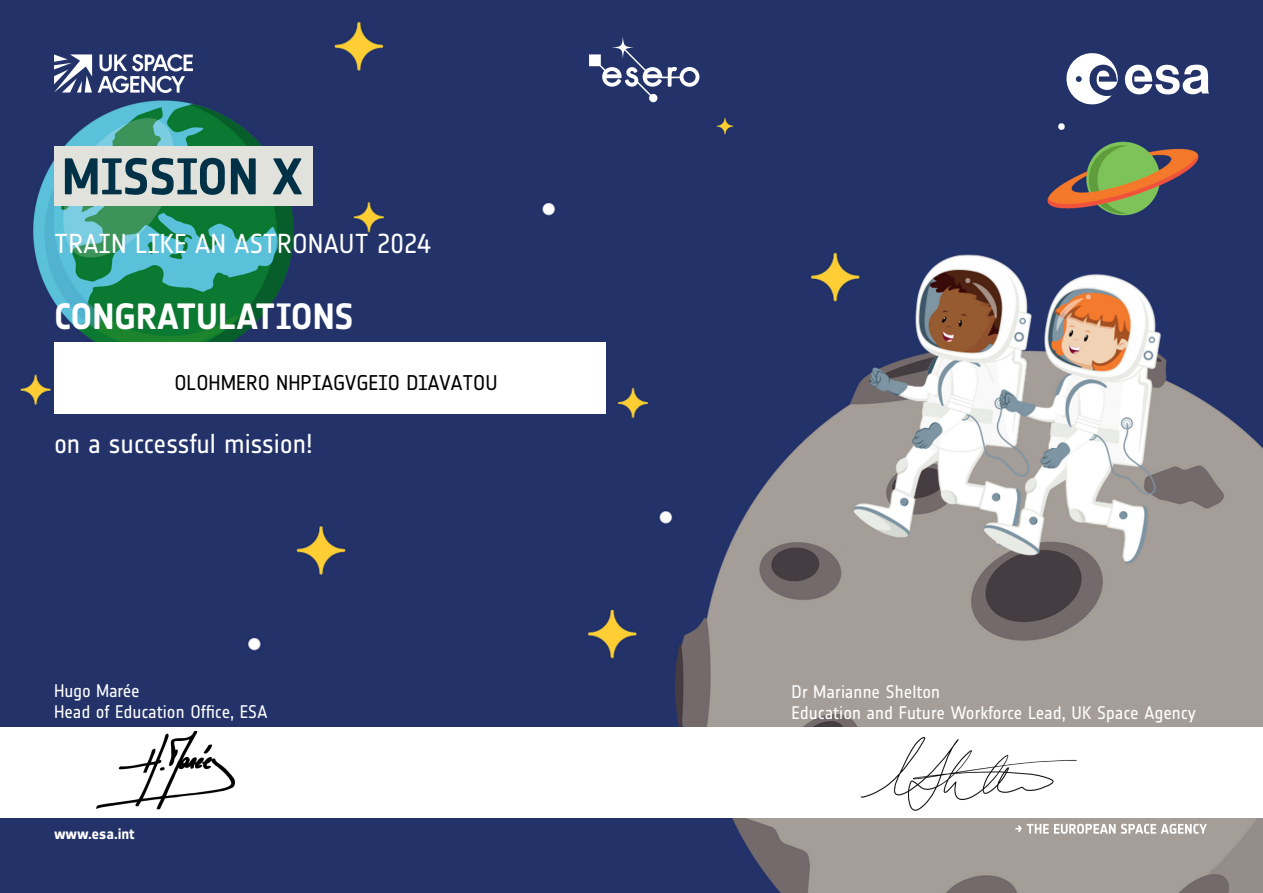
<style>
.page{position:relative;width:1263px;height:893px;background:#fff}
.page>*{position:absolute;margin:0;border:0;box-sizing:border-box;transform-origin:0 0}
.t1{font:700 36px "Notes Esa";color:#fff}
.Body_text{font:27px "Notes Esa";color:#fff}
.t2{font:21px "Notes Esa";color:#000}
.Text{font:18px "Notes Esa";color:#fff}
.Text-2{font:700 15px "Notes Esa";letter-spacing:-.005em;color:#fff}
</style>
<div class="page">
<img style="left:0;top:0;width:1263px;height:893px">
<div style="left:0;top:727px;width:1263px;height:91px;background:#fff"></div>
<img style="left:860px;top:737px;width:217px;height:74px">
<img style="left:96px;top:730px;width:139px;height:80px">
<svg style="left:1124px;top:64px;width:85px;height:31px"></svg>
<svg style="left:1064px;top:50px;width:54px;height:56px"></svg>
<svg style="left:98px;top:54px;width:95px;height:39px"></svg>
<svg style="left:54px;top:54px;width:38px;height:39px"></svg>
<svg style="left:589px;top:36px;width:110px;height:66px;background:#485582"></svg>
<div style="left:54px;top:342px;width:551px;height:71px;background:#fff"></div>
<div style="left:54px;top:147px;width:258px;height:59px;background:#e1e2dc"></div>
<svg style="left:65px;top:158px;width:160px;height:37px"></svg>
<svg style="left:231px;top:158px;width:25px;height:36px"></svg>
<svg style="left:273px;top:158px;width:29px;height:36px"></svg>
<svg style="left:1015px;top:824px;width:192px;height:10px"></svg>
<p class="Body_text" style="left:54px;top:228px;width:378px">TRAIN LIKE AN ASTRONAUT 2024</p>
<p class="t1" style="left:54px;top:295px;width:301px">CONGRATULATIONS</p>
<p class="t2" style="left:174px;top:373px;width:325px">OLOHMERO NHPIAGVGEIO DIAVATOU</p>
<p class="Body_text" style="left:54px;top:428px;width:260px">on a successful mission!</p>
<p class="Text" style="left:54px;top:680px;width:87px">Hugo Marée</p>
<p class="Text" style="left:54px;top:702px;width:215px">Head of Education Office, ESA</p>
<p class="Text-2" style="left:54px;top:824px;width:82px">www.esa.int</p>
<p class="Text" style="left:791px;top:681px;width:150px">Dr Marianne Shelton</p>
<p class="Text" style="left:791px;top:703px;width:406px">Education and Future Workforce Lead, UK Space Agency</p>
</div>
